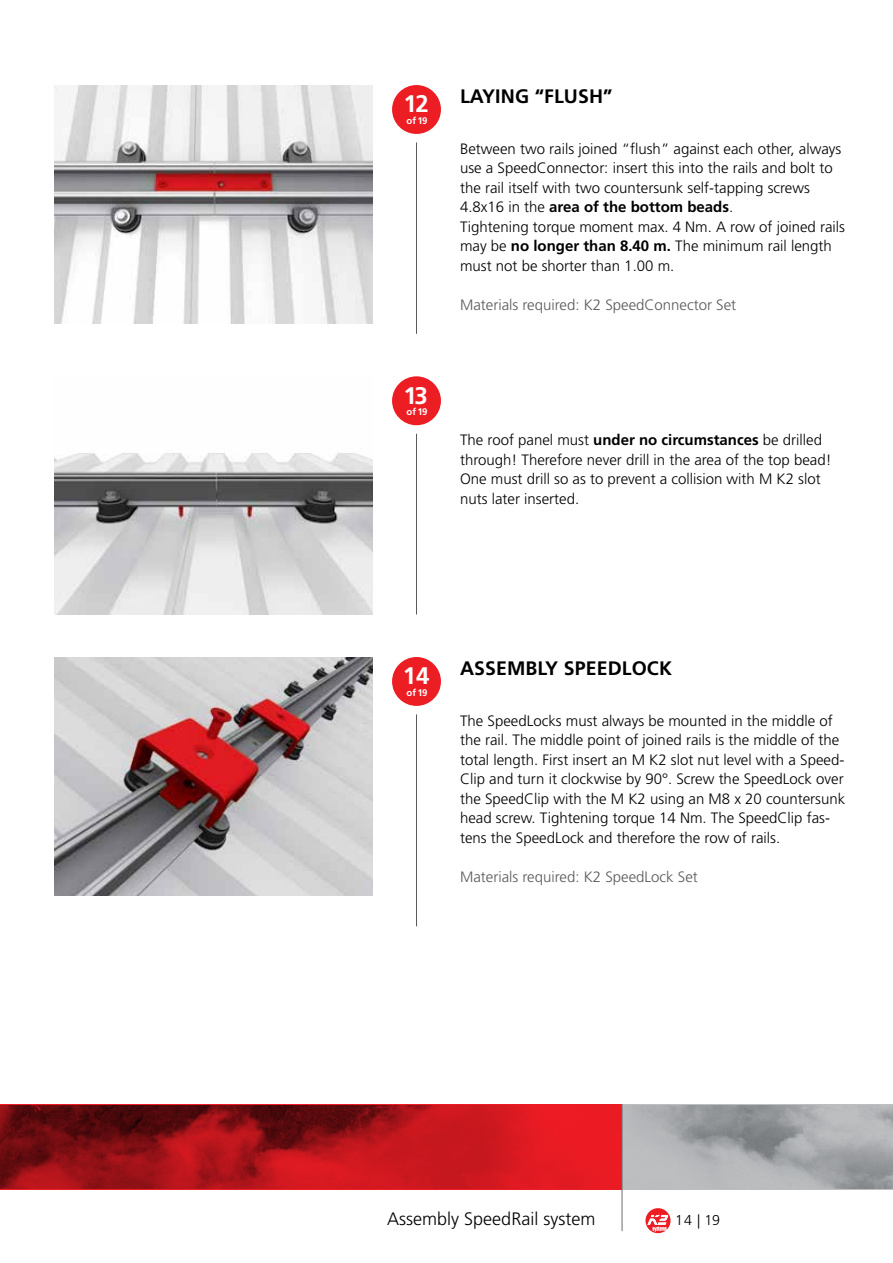
<style>
.page{position:relative;width:893px;height:1263px;background:#fff}
.page>*{position:absolute;margin:0;border:0;box-sizing:border-box;transform-origin:0 0}
.t1{font:700 24px "Frutiger LT";color:#fff}
.t2{font:700 19.5px "Frutiger LT";letter-spacing:.005em;color:#000}
.t3{font:300 18px "Frutiger LT";color:#000}
.t4{font:300 15px/19.5px "Frutiger LT";color:#000}
.t5{font:300 15px "Frutiger LT";color:#58595b}
.t6{font:300 14.25px "Frutiger LT";color:#000}
.t7{font:700 9.6px "Frutiger LT";letter-spacing:-.04em;color:#fff}
.s1{font-weight:700}
</style>
<div class="page">
<svg style="left:645px;top:1208px;width:25px;height:25px"></svg>
<svg style="left:0;top:1104px;width:622px;height:86px;background:#ab141a"></svg>
<svg style="left:623px;top:1104px;width:270px;height:86px;background:#a8aaad"></svg>
<hr style="left:622px;top:1104px;width:1px;height:127px;background:#6d6e71">
<img style="left:54px;top:85px;width:319px;height:238px">
<hr style="left:416px;top:434px;width:1px;height:180px;background:#58595b">
<hr style="left:416px;top:142px;width:1px;height:192px;background:#58595b">
<div style="left:392px;top:376px;width:49px;height:49px;background:#ed1d24;border-radius:50%"></div>
<div style="left:392px;top:85px;width:49px;height:49px;background:#ed1d24;border-radius:50%"></div>
<img style="left:54px;top:453px;width:319px;height:161px">
<img style="left:54px;top:657px;width:319px;height:238px">
<hr style="left:416px;top:714px;width:1px;height:212px;background:#58595b">
<div style="left:392px;top:657px;width:49px;height:49px;background:#ed1d24;border-radius:50%"></div>
<h1 class="t1" style="left:403px;top:90px;width:27px">12</h1>
<p class="t7" style="left:407px;top:115px;width:22px">of 19</p>
<h1 class="t1" style="left:403px;top:381px;width:26px">13</h1>
<p class="t7" style="left:407px;top:406px;width:22px">of 19</p>
<h2 class="t2" style="left:460px;top:85px;width:154px">LAYING “FLUSH”</h2>
<p class="t4" style="left:460px;top:139px;width:386px">Between two rails joined “flush” against each other, always use a SpeedConnector: insert this into the rails and bolt to the rail itself with two countersunk self-tapping screws 4.8x16 in the <span class="s1">area of the bottom beads</span>.<br>Tightening torque moment max. 4 Nm. A row of joined rails may be <span class="s1">no longer than 8.40 m.</span> The minimum rail length must not be shorter than 1.00 m.</p>
<p class="t5" style="left:460px;top:296px;width:278px">Materials required: K2 SpeedConnector Set</p>
<p class="t4" style="left:460px;top:430px;width:373px">The roof panel must <span class="s1">under no circumstances</span> be drilled through! Therefore never drill in the area of the top bead!<br>One must drill so as to prevent a collision with M K2 slot nuts later inserted.</p>
<h1 class="t1" style="left:403px;top:662px;width:28px">14</h1>
<p class="t7" style="left:407px;top:687px;width:22px">of 19</p>
<h2 class="t2" style="left:460px;top:657px;width:128px">ASSEM BLY Speedloc</h2>
<h2 class="t2" style="left:659px;top:657px;width:15px">k</h2>
<p class="t4" style="left:460px;top:711px;width:387px">The SpeedLocks must always be mounted in the middle of the rail. The middle point of joined rails is the middle of the total length. First insert an M K2 slot nut level with a Speed-Clip and turn it clockwise by 90°. Screw the SpeedLock over the SpeedClip with the M K2 using an M8 x 20 countersunk head screw. Tightening torque 14 Nm. The SpeedClip fas&shy;tens the SpeedLock and therefore the row of rails.</p>
<p class="t5" style="left:460px;top:868px;width:239px">Materials required: K2 SpeedLock Set</p>
<p class="t3" style="left:387px;top:1209px;width:210px">Assembly SpeedRail system</p>
<p class="t6" style="left:675px;top:1212px;width:47px">14 | 19</p>
</div>
